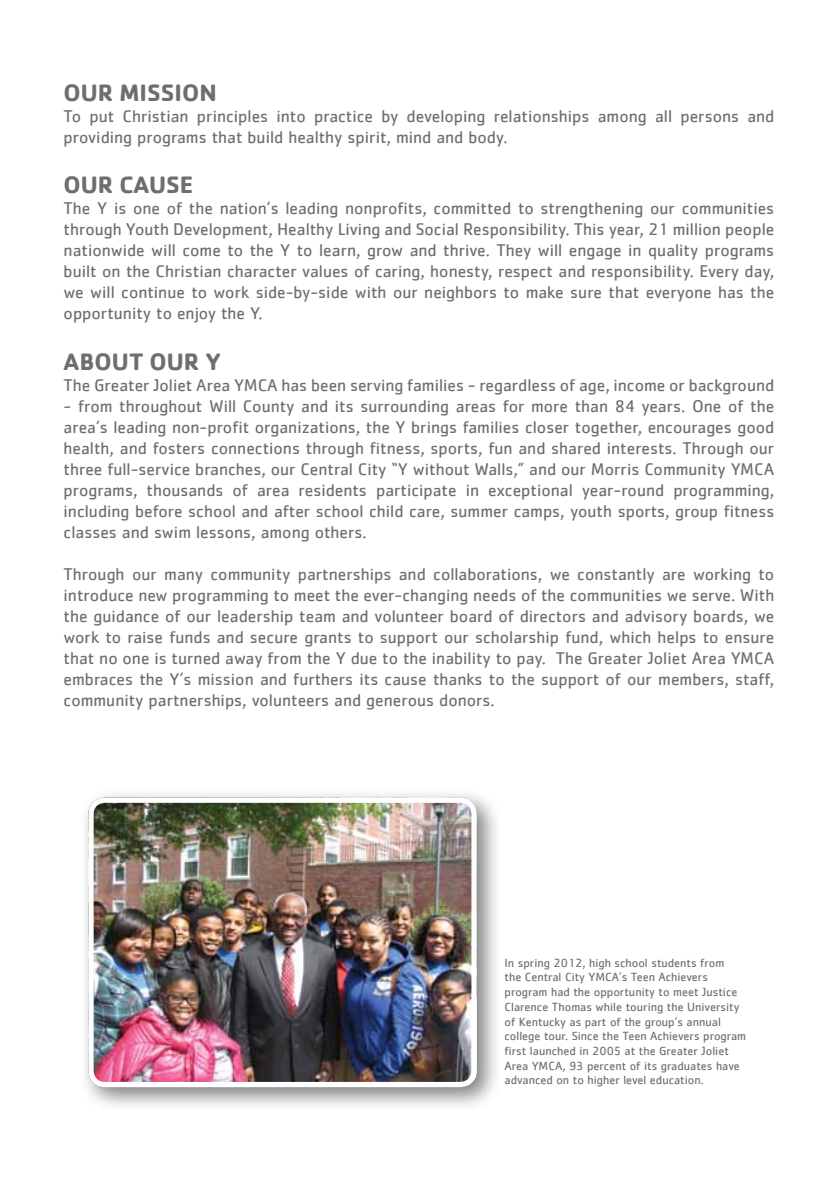
<style>
.page{position:relative;width:838px;height:1197px;background:#fff}
.page>*{position:absolute;margin:0;border:0;box-sizing:border-box;transform-origin:0 0}
.t1{font:700 24.5px "Cachet";color:#6d6e71}
.t2{font:17.5px/21px "Cachet";color:#6d6e71;text-align:justify}
.t3{font:12.25px/14.7px "Cachet";color:#6d6e71}
</style>
<div class="page">
<div style="left:78px;top:788px;width:424px;height:325px;background:#000;opacity:.5"></div>
<img style="left:88px;top:798px;width:389px;height:289px">
<div style="left:88px;top:798px;width:389px;height:289px;border:5px solid #fff;border-radius:14px"></div>
<h1 class="t1" style="left:64px;top:77px;width:155px">OUR MISSION</h1>
<p class="t2" style="left:64px;top:105px;width:712px">To put Christian principles into practice by developing relationships among all persons and providing programs that build healthy spirit, mind and body.</p>
<h1 class="t1" style="left:64px;top:169px;width:131px">OUR CAUSE</h1>
<p class="t2" style="left:64px;top:197px;width:712px">The Y is one of the nation’s leading nonprofits, committed to strengthening our communities through Youth Development, Healthy Living and Social Responsibility. This year, 21 million people nationwide will come to the Y to learn, grow and thrive. They will engage in quality programs built on the Christian character values of caring, honesty, respect and responsibility. Every day, we will continue to work side-by-side with our neighbors to make sure that everyone has the opportunity to enjoy the Y.</p>
<h1 class="t1" style="left:64px;top:345px;width:159px">ABOUT OUR Y</h1>
<p class="t2" style="left:64px;top:374px;width:712px">The Greater Joliet Area YMCA has been serving families - regardless of age, income or background</p>
<p class="t2" style="left:64px;top:395px;width:712px">- from throughout Will County and its surrounding areas for more than 84 years. One of the area’s leading non-profit organizations, the Y brings families closer together, encourages good health, and fosters connections through fitness, sports, fun and shared interests. Through our three full-service branches, our Central City “Y without Walls,” and our Morris Community YMCA programs, thousands of area residents participate in exceptional year-round programming, including before school and after school child care, summer camps, youth sports, group fitness classes and swim lessons, among others.</p>
<p class="t2" style="left:64px;top:563px;width:712px">Through our many community partnerships and collaborations, we constantly are working to introduce new programming to meet the ever-changing needs of the communities we serve. With the guidance of our leadership team and volunteer board of directors and advisory boards, we work to raise funds and secure grants to support our scholarship fund, which helps to ensure that no one is turned away from the Y due to the inability to pay. The Greater Joliet Area YMCA embraces the Y’s mission and furthers its cause thanks to the support of our members, staff, community partnerships, volunteers and generous donors.</p>
<p class="t3" style="left:504px;top:955px;width:243px">I n spring 2012, high school students from<br>the Central City YMCA’s Teen Achievers program had the opportunity to meet Justice Clarence Thomas while touring the University of Kentucky as part of the group’s annual college tour. Since the Teen Achievers program first launched in 2005 at the Greater Joliet Area YMCA, 93 percent of its graduates have advanced on to higher level education.</p>
</div>
